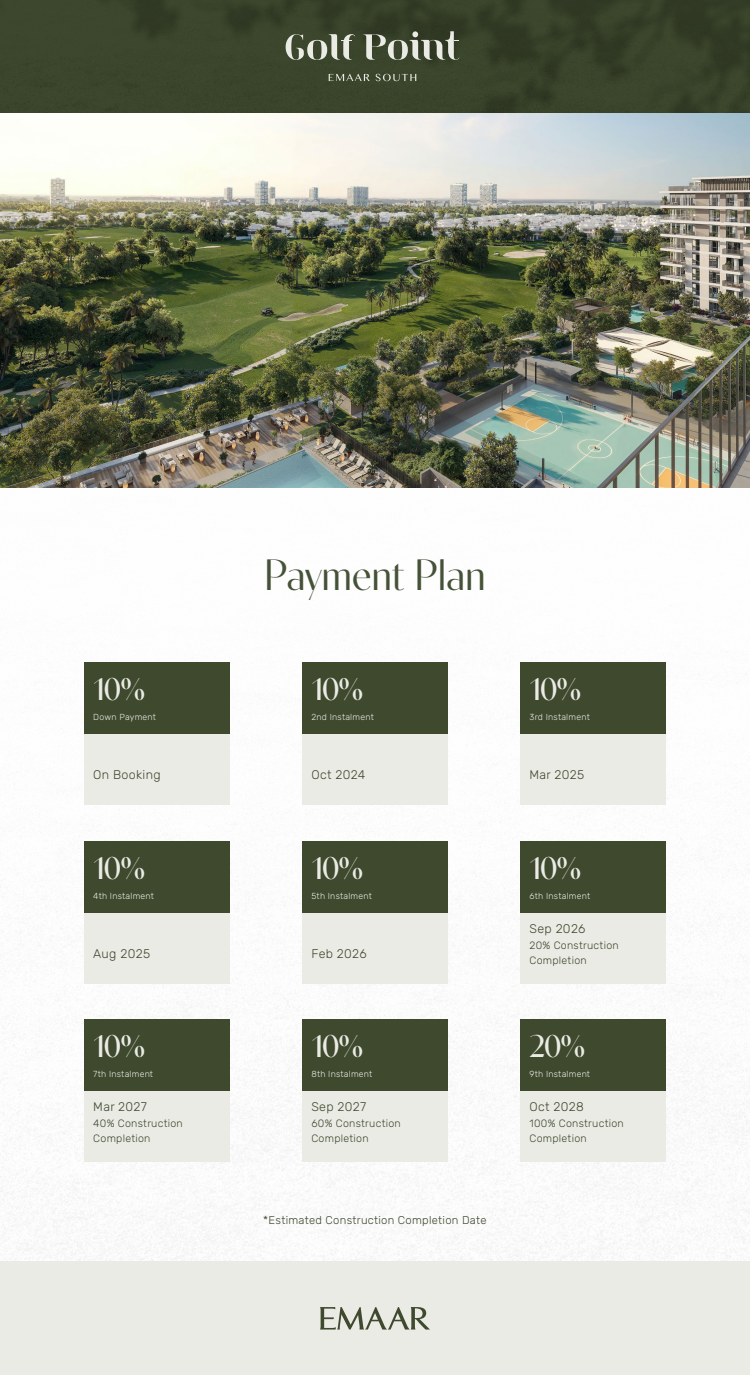
<style>
.page{position:relative;width:750px;height:1375px;background:#fff}
.page>*{position:absolute;margin:0;border:0;box-sizing:border-box;transform-origin:0 0}
.t1{font:300 43.75px "Contralto Big";color:#455238}
.t2{font:31.25px "Contralto Big";letter-spacing:-.035em;color:#ebebe5}
.t3{font:300 12.5px "Rubik";letter-spacing:.025em;color:#3e492e}
.t4{font:300 11.25px "Rubik";letter-spacing:.025em;color:#3e492e}
.t5{font:300 10.62px/15px "Rubik";letter-spacing:.025em;color:#3e492e}
.t6{font:300 8.75px "Rubik";letter-spacing:.025em;color:#ebebe5}
</style>
<div class="page">
<img style="left:0;top:487px;width:750px;height:775px">
<img style="left:0;top:112px;width:750px;height:375px">
<div style="left:0;top:1262px;width:750px;height:113px;background:#ebebe5"></div>
<svg style="left:320px;top:1307px;width:110px;height:23px"></svg>
<div style="left:84px;top:663px;width:146px;height:142px;background:#ebebe5"></div>
<div style="left:84px;top:663px;width:146px;height:71px;background:#3e492e"></div>
<div style="left:84px;top:841px;width:146px;height:142px;background:#ebebe5"></div>
<div style="left:84px;top:841px;width:146px;height:71px;background:#3e492e"></div>
<div style="left:302px;top:663px;width:146px;height:142px;background:#ebebe5"></div>
<div style="left:302px;top:663px;width:146px;height:71px;background:#3e492e"></div>
<div style="left:302px;top:841px;width:146px;height:142px;background:#ebebe5"></div>
<div style="left:302px;top:841px;width:146px;height:71px;background:#3e492e"></div>
<div style="left:520px;top:663px;width:146px;height:142px;background:#ebebe5"></div>
<div style="left:520px;top:663px;width:146px;height:71px;background:#3e492e"></div>
<div style="left:520px;top:841px;width:146px;height:142px;background:#ebebe5"></div>
<div style="left:520px;top:1020px;width:146px;height:142px;background:#ebebe5"></div>
<div style="left:302px;top:1020px;width:146px;height:142px;background:#ebebe5"></div>
<div style="left:84px;top:1020px;width:146px;height:142px;background:#ebebe5"></div>
<div style="left:520px;top:841px;width:146px;height:71px;background:#3e492e"></div>
<div style="left:520px;top:1020px;width:146px;height:71px;background:#3e492e"></div>
<div style="left:302px;top:1020px;width:146px;height:71px;background:#3e492e"></div>
<div style="left:84px;top:1020px;width:146px;height:71px;background:#3e492e"></div>
<img style="left:0;top:0;width:750px;height:112px">
<svg style="left:363px;top:31px;width:96px;height:29px;background:#6e7563"></svg>
<svg style="left:286px;top:34px;width:69px;height:26px;background:#797f6d"></svg>
<svg style="left:329px;top:74px;width:41px;height:7px"></svg>
<svg style="left:376px;top:74px;width:40px;height:7px"></svg>
<h1 class="t1" style="left:264px;top:543px;width:223px">Payment Plan</h1>
<h2 class="t2" style="left:93px;top:666px;width:53px">10%</h2>
<h2 class="t2" style="left:311px;top:666px;width:53px">10%</h2>
<h2 class="t2" style="left:530px;top:666px;width:53px">10%</h2>
<p class="t6" style="left:93px;top:711px;width:64px">Down Payment</p>
<p class="t6" style="left:311px;top:711px;width:64px">2nd Instalment</p>
<p class="t6" style="left:530px;top:711px;width:62px">3rd Instalment</p>
<h3 class="t3" style="left:93px;top:766px;width:69px">On Booking</h3>
<h3 class="t3" style="left:311px;top:766px;width:55px">Oct 2024</h3>
<h3 class="t3" style="left:530px;top:766px;width:56px">Mar 2025</h3>
<h2 class="t2" style="left:93px;top:845px;width:53px">10%</h2>
<h2 class="t2" style="left:311px;top:845px;width:53px">10%</h2>
<h2 class="t2" style="left:530px;top:845px;width:53px">10%</h2>
<p class="t6" style="left:93px;top:889px;width:62px">4th Instalment</p>
<p class="t6" style="left:311px;top:889px;width:62px">5th Instalment</p>
<p class="t6" style="left:530px;top:889px;width:62px">6th Instalment</p>
<h3 class="t3" style="left:530px;top:919px;width:58px">Sep 2026</h3>
<h3 class="t3" style="left:93px;top:944px;width:58px">Aug 2025</h3>
<h3 class="t3" style="left:311px;top:944px;width:57px">Feb 2026</h3>
<p class="t5" style="left:530px;top:938px;width:91px">20% Construction<br>Completion</p>
<h2 class="t2" style="left:93px;top:1023px;width:53px">10%</h2>
<h2 class="t2" style="left:311px;top:1023px;width:53px">10%</h2>
<h2 class="t2" style="left:530px;top:1023px;width:57px">20%</h2>
<p class="t6" style="left:93px;top:1068px;width:61px">7th Instalment</p>
<p class="t6" style="left:311px;top:1068px;width:62px">8th Instalment</p>
<p class="t6" style="left:530px;top:1068px;width:62px">9th Instalment</p>
<h3 class="t3" style="left:93px;top:1098px;width:55px">Mar 2027</h3>
<h3 class="t3" style="left:311px;top:1098px;width:56px">Sep 2027</h3>
<h3 class="t3" style="left:530px;top:1098px;width:56px">Oct 2028</h3>
<p class="t5" style="left:93px;top:1116px;width:91px">40% Construction<br>Completion</p>
<p class="t5" style="left:311px;top:1116px;width:91px">60% Construction<br>Completion</p>
<p class="t4" style="left:263px;top:1212px;width:225px">*Estimated Construction Completion Date</p>
<p class="t5" style="left:530px;top:1116px;width:96px">100% Construction<br>Completion</p>
</div>
